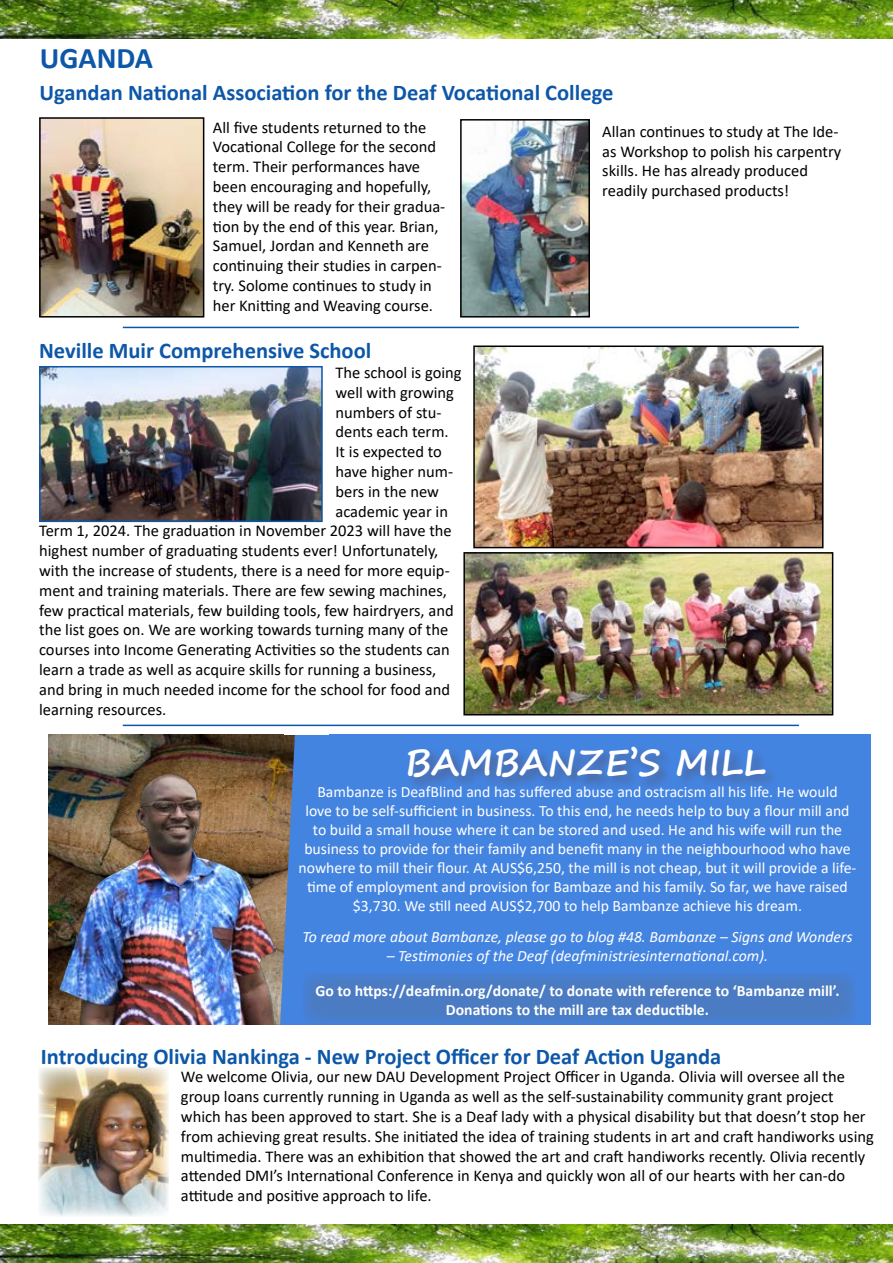
<style>
.page{position:relative;width:893px;height:1263px;background:#fff}
.page>*{position:absolute;margin:0;border:0;box-sizing:border-box;transform-origin:0 0}
.t1{font:700 36px "Segoe Print";color:#fff}
.t2{font:700 30px "Calibri";color:#0d57a8}
.t3{font:700 22.5px "Calibri";color:#0d57a8}
.t4{font:16.5px/19.8px "Calibri";color:#000}
.t5{font:15.75px/18.9px "Calibri";color:#fff;text-align:center}
.t6{font:italic 15.75px "Calibri";color:#fff}
.t7{font:700 15.75px/18.9px "Calibri";color:#fff;text-align:center}
</style>
<div class="page">
<img style="left:0;top:0;width:893px;height:38px">
<img style="left:0;top:1225px;width:893px;height:38px">
<img style="left:476px;top:348px;width:344px;height:197px">
<div style="left:473px;top:345px;width:350px;height:203px;border:2px solid #000"></div>
<img style="left:466px;top:555px;width:364px;height:157px">
<div style="left:463px;top:552px;width:370px;height:163px;border:2px solid #000"></div>
<hr style="left:123px;top:327px;width:676px;height:1px;background:#0d57a8">
<img style="left:42px;top:120px;width:159px;height:195px">
<div style="left:39px;top:117px;width:165px;height:201px;border:2px solid #000"></div>
<img style="left:463px;top:122px;width:124px;height:193px">
<div style="left:460px;top:119px;width:130px;height:199px;border:2px solid #000"></div>
<img style="left:42px;top:369px;width:278px;height:150px">
<div style="left:39px;top:366px;width:284px;height:156px;border:2px solid #0d57a8"></div>
<img style="left:48px;top:735px;width:216px;height:290px">
<img style="left:59px;top:773px;width:205px;height:252px">
<div style="left:302px;top:735px;width:569px;height:290px;background:#4484e1"></div>
<svg style="left:264px;top:724px;width:77px;height:301px"></svg>
<hr style="left:284px;top:734px;width:45px;height:1px;background:#fff">
<div style="left:406px;top:744px;width:374px;height:47px;background:#52597b;opacity:.75"></div>
<svg style="left:302px;top:972px;width:553px;height:53px;fill:#4a7cc3"></svg>
<img style="left:39px;top:1068px;width:130px;height:149px">
<hr style="left:123px;top:725px;width:676px;height:1px;background:#0d57a8">
<h2 class="t2" style="left:40px;top:37px;width:115px">UGANDA</h2>
<h3 class="t3" style="left:39px;top:76px;width:575px">Ugandan National Association for the Deaf Vocational College</h3>
<p class="t4" style="left:213px;top:117px;width:234px">All five students returned to the Vocational College for the second term. Their performances have been encouraging and hopefully, they will be ready for their gradua&shy;tion by the end of this year. Brian, Samuel, Jordan and Kenneth are continuing their studies in carpen&shy;try. Solome continues to study in her Knitting and Weaving course.</p>
<p class="t4" style="left:602px;top:121px;width:241px">Allan continues to study at The Ide&shy;as Workshop to polish his carpentry skills. He has already produced readily purchased products!</p>
<h3 class="t3" style="left:39px;top:335px;width:334px">Neville Muir Comprehensive School</h3>
<p class="t4" style="left:335px;top:362px;width:128px">The school is going</p>
<p class="t4" style="left:335px;top:382px;width:120px">well with growing</p>
<p class="t4" style="left:335px;top:402px;width:108px">numbers of stu-</p>
<p class="t4" style="left:335px;top:422px;width:115px">dents each term.</p>
<p class="t4" style="left:335px;top:441px;width:108px">It is expected to</p>
<p class="t4" style="left:335px;top:461px;width:119px">have higher num-</p>
<p class="t4" style="left:335px;top:481px;width:105px">bers in the new</p>
<p class="t4" style="left:335px;top:501px;width:114px">academic year in</p>
<p class="t4" style="left:39px;top:521px;width:414px">Term 1, 2024. The graduation in November 2023 will have the</p>
<p class="t4" style="left:39px;top:540px;width:401px">highest number of graduating students ever! Unfortunately,</p>
<p class="t4" style="left:39px;top:560px;width:412px">with the increase of students, there is a need for more equip-</p>
<p class="t4" style="left:39px;top:580px;width:409px">ment and training materials. There are few sewing machines,</p>
<p class="t4" style="left:39px;top:600px;width:416px">few practical materials, few building tools, few hairdryers, and</p>
<p class="t4" style="left:39px;top:620px;width:411px">the list goes on. We are working towards turning many of the</p>
<p class="t4" style="left:39px;top:639px;width:412px">courses into Income Generating Activities so the students can</p>
<p class="t4" style="left:39px;top:659px;width:399px">learn a trade as well as acquire skills for running a business,</p>
<p class="t4" style="left:39px;top:679px;width:412px">and bring in much needed income for the school for food and</p>
<p class="t4" style="left:39px;top:699px;width:129px">learning resources.</p>
<h1 class="t1" style="left:405px;top:729px;width:362px">BAMBANZE’S MILL</h1>
<p class="t5" style="left:299px;top:782px;width:559px">Bambanze is DeafBlind and has suffered abuse and ostracism all his life. He would<br>love to be self-sufficient in business. To this end, he needs help to buy a flour mill and to build a small house where it can be stored and used. He and his wife will run the business to provide for their family and benefit many in the neighbourhood who have nowhere to mill their flour. At AUS$6,250, the mill is not cheap, but it will provide a life&shy;time of employment and provision for Bambaze and his family. So far, we have raised $3,730. We still need AUS$2,700 to help Bambanze achieve his dream.</p>
<p class="t6" style="left:302px;top:926px;width:552px">To read more about Bambanze, please go to blog #48. Bambanze – Signs and Wonders</p>
<p class="t6" style="left:387px;top:945px;width:383px">– Testimonies of the Deaf (deafministriesinternational.com).</p>
<p class="t7" style="left:315px;top:981px;width:526px">Go to https://deafmin.org/donate/ to donate with reference to ‘Bambanze mill’.<br>Donations to the mill are tax deductible.</p>
<h3 class="t3" style="left:41px;top:1040px;width:682px">Introducing Olivia Nankinga - New Project Officer for Deaf Action Uganda</h3>
<p class="t4" style="left:181px;top:1066px;width:694px">We welcome Olivia, our new DAU Development Project Officer in Uganda. Olivia will oversee all the group loans currently running in Uganda as well as the self-sustainability community grant project which has been approved to start. She is a Deaf lady with a physical disability but that doesn’t stop her from achieving great results. She initiated the idea of training students in art and craft handiworks using multimedia. There was an exhibition that showed the art and craft handiworks recently. Olivia recently attended DMI’s International Conference in Kenya and quickly won all of our hearts with her can-do attitude and positive approach to life.</p>
</div>
